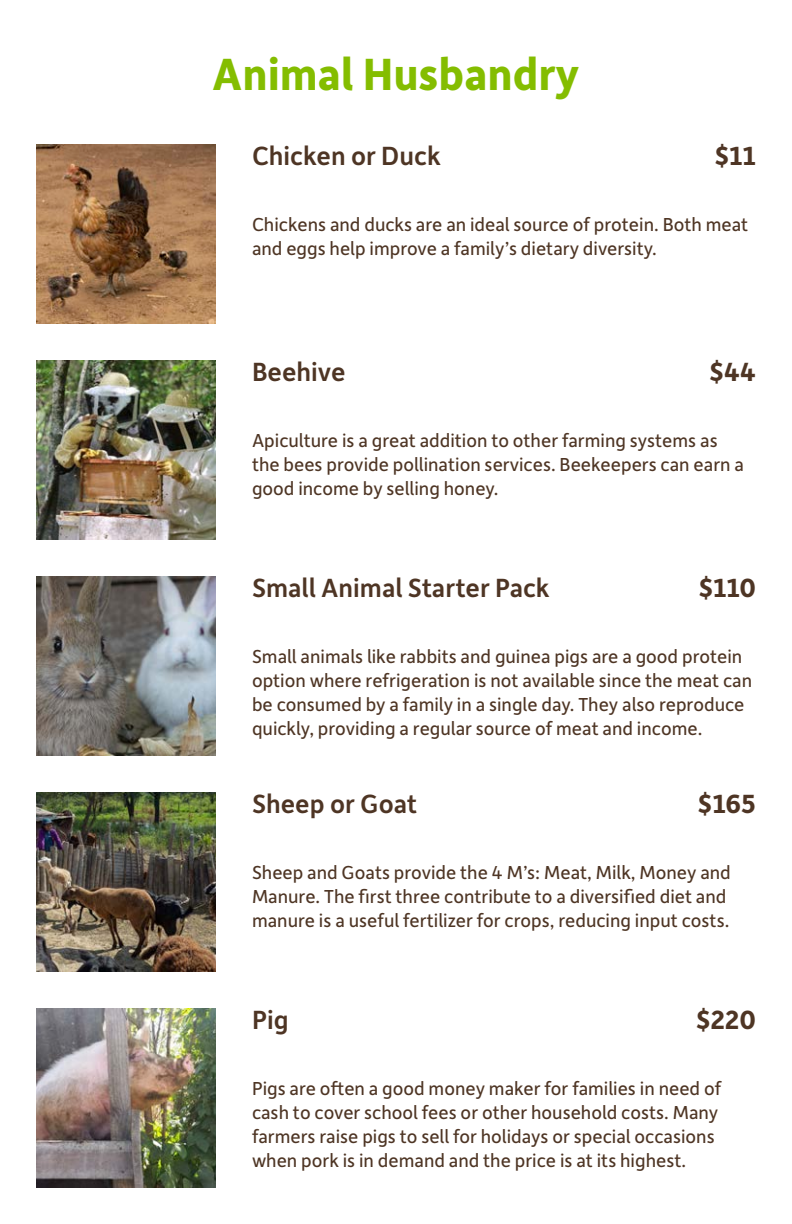
<style>
.page{position:relative;width:792px;height:1224px;background:#fff}
.page>*{position:absolute;margin:0;border:0;box-sizing:border-box;transform-origin:0 0}
.t1{font:700 48px "Depot New";color:#84bd00}
.t2{font:500 28px "Depot New";color:#4e3524}
.t3{font:700 28px "Depot New";color:#4e3524}
.t4{font:20px/24px "Depot New";color:#4e3524}
</style>
<div class="page">
<img style="left:36px;top:144px;width:180px;height:180px">
<img style="left:36px;top:360px;width:180px;height:180px">
<img style="left:36px;top:576px;width:180px;height:180px">
<img style="left:36px;top:792px;width:180px;height:180px">
<img style="left:36px;top:1008px;width:180px;height:180px">
<p class="t1" style="left:212px;top:43px;width:369px">Animal Husbandry</p>
<p class="t2" style="left:252px;top:138px;width:190px">Chicken or Duck</p>
<p class="t3" style="left:715px;top:138px;width:42px">$11</p>
<p class="t4" style="left:252px;top:212px;width:498px">Chickens and ducks are an ideal source of protein. Both meat and eggs help improve a family’s dietary diversity.</p>
<p class="t2" style="left:252px;top:354px;width:95px">Beehive</p>
<p class="t3" style="left:710px;top:354px;width:48px">$44</p>
<p class="t4" style="left:252px;top:428px;width:494px">Apiculture is a great addition to other farming systems as the bees provide pollination services. Beekeepers can earn a good income by selling honey.</p>
<p class="t2" style="left:252px;top:570px;width:299px">Small Animal Starter Pack</p>
<p class="t3" style="left:699px;top:570px;width:58px">$110</p>
<p class="t4" style="left:252px;top:644px;width:502px">Small animals like rabbits and guinea pigs are a good protein option where refrigeration is not available since the meat can be consumed by a family in a single day. They also reproduce quickly, providing a regular source of meat and income.</p>
<p class="t2" style="left:252px;top:786px;width:167px">Sheep or Goat</p>
<p class="t3" style="left:698px;top:786px;width:59px">$165</p>
<p class="t4" style="left:252px;top:860px;width:480px">Sheep and Goats provide the 4 M’s: Meat, Milk, Money and<br>Manure. The first three contribute to a diversified diet and manure is a useful fertilizer for crops, reducing input costs.</p>
<p class="t2" style="left:252px;top:1002px;width:38px">Pig</p>
<p class="t3" style="left:697px;top:1002px;width:61px">$220</p>
<p class="t4" style="left:252px;top:1076px;width:471px">Pigs are often a good money maker for families in need of cash to cover school fees or other household costs. Many farmers raise pigs to sell for holidays or special occasions when pork is in demand and the price is at its highest.</p>
</div>
